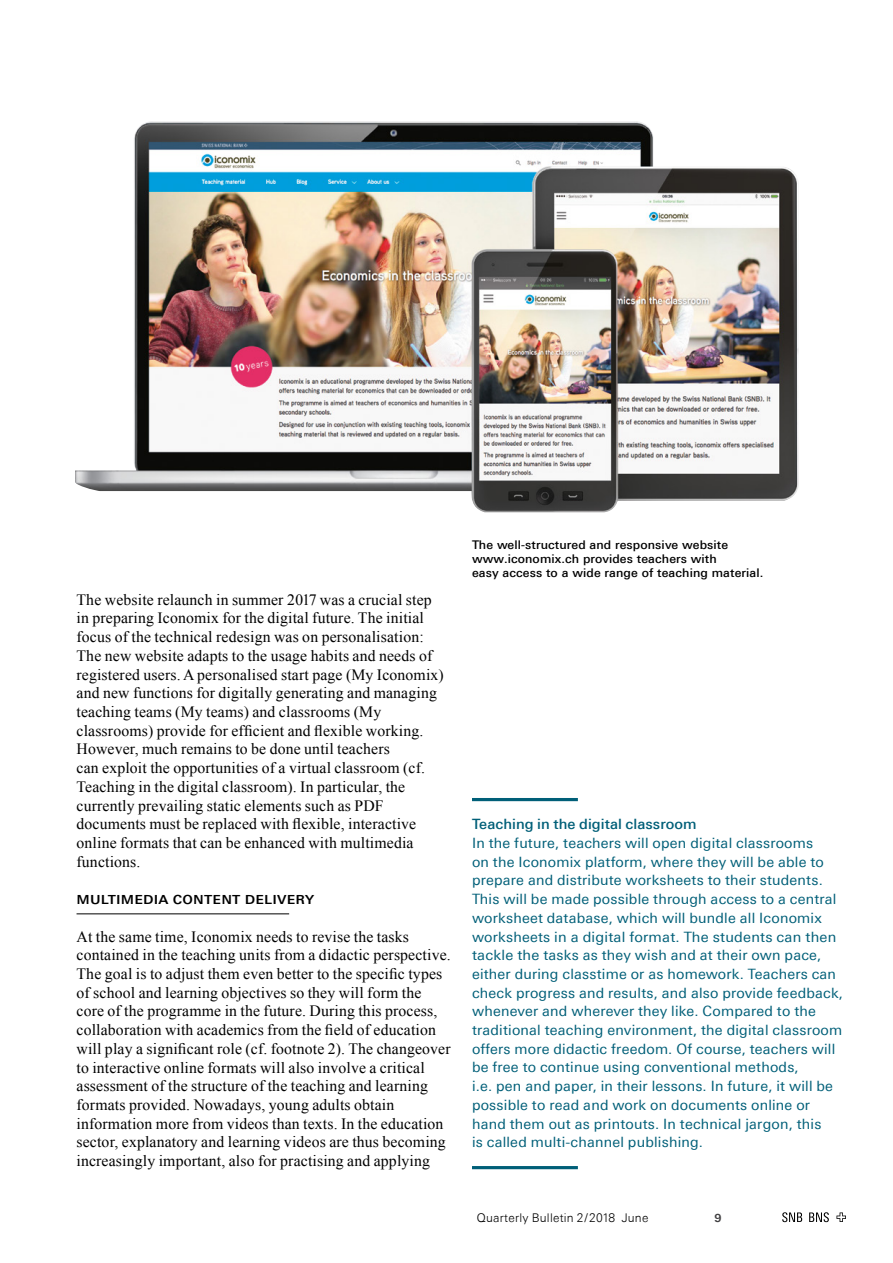
<style>
.page{position:relative;width:893px;height:1263px;background:#fff}
.page>*{position:absolute;margin:0;border:0;box-sizing:border-box;transform-origin:0 0}
.t1{font:500 16.5px "Univers Next Pro";letter-spacing:.01em;color:#000}
.t2{font:15.75px/18.8px "Times New Roman";letter-spacing:.01em;color:#000}
.t3{font:14.25px/18.8px "Univers Next Pro";letter-spacing:.015em;color:#005f78}
.t4{font:500 14.25px "Univers Next Pro";letter-spacing:.005em;color:#005f78}
.t5{font:500 12px/14.1px "Univers Next Pro";letter-spacing:.01em;color:#000}
.t6{font:300 12px "Univers Next Pro";letter-spacing:.02em;color:#000}
.t7{font:700 11.25px "Univers Next Pro";color:#414042}
</style>
<div class="page">
<svg style="left:836px;top:1212px;width:10px;height:10px"></svg>
<svg style="left:782px;top:1212px;width:20px;height:10px"></svg>
<svg style="left:809px;top:1212px;width:20px;height:10px"></svg>
<hr style="left:77px;top:913px;width:212px;height:1px;background:#000">
<hr style="left:472px;top:798px;width:106px;height:3px;background:#005f78">
<hr style="left:472px;top:1166px;width:106px;height:3px;background:#005f78">
<img style="left:75px;top:121px;width:724px;height:391px">
<p class="t2" style="left:77px;top:589px;width:369px">The website relaunch in summer 2017 was a crucial step in preparing Iconomix for the digital future. The initial focus of the technical redesign was on personalisation:<br>The new website adapts to the usage habits and needs of registered users. A personalised start page (My Iconomix) and new functions for digitally generating and managing teaching teams (My teams) and classrooms (My classrooms) provide for efficient and flexible working.<br>However, much remains to be done until teachers<br>can exploit the opportunities of a virtual classroom (cf.<br>Teaching in the digital classroom). In particular, the currently prevailing static elements such as PDF documents must be replaced with flexible, interactive online formats that can be enhanced with multimedia functions.</p>
<p class="t1" style="left:77px;top:888px;width:239px">multimedia content delivery</p>
<p class="t2" style="left:77px;top:926px;width:376px">At the same time, Iconomix needs to revise the tasks contained in the teaching units from a didactic perspective.<br>The goal is to adjust them even better to the specific types of school and learning objectives so they will form the core of the programme in the future. During this process, collaboration with academics from the field of education will play a significant role (cf. footnote 2). The changeover to interactive online formats will also involve a critical assessment of the structure of the teaching and learning formats provided. Nowadays, young adults obtain information more from videos than texts. In the education sector, explanatory and learning videos are thus becoming increasingly important, also for practising and applying</p>
<p class="t5" style="left:472px;top:537px;width:293px">The well-structured and responsive website www.iconomix.ch provides teachers with<br>easy access to a wide range of teaching material.</p>
<p class="t4" style="left:472px;top:816px;width:226px">Teaching in the digital classroom</p>
<p class="t3" style="left:472px;top:833px;width:373px">In the future, teachers will open digital classrooms<br>on the Iconomix platform, where they will be able to prepare and distribute worksheets to their students.<br>This will be made possible through access to a central worksheet database, which will bundle all Iconomix worksheets in a digital format. The students can then tackle the tasks as they wish and at their own pace, either during classtime or as homework. Teachers can check progress and results, and also provide feedback, whenever and wherever they like. Compared to the traditional teaching environment, the digital classroom offers more didactic freedom. Of course, teachers will be free to continue using conventional methods,<br>i.e. pen and paper, in their lessons. In future, it will be possible to read and work on documents online or hand them out as printouts. In technical jargon, this<br>is called multi-channel publishing.</p>
<p class="t6" style="left:477px;top:1211px;width:173px">Quarterly Bulletin 2/2018 June</p>
<p class="t7" style="left:714px;top:1211px;width:9px">9</p>
</div>
